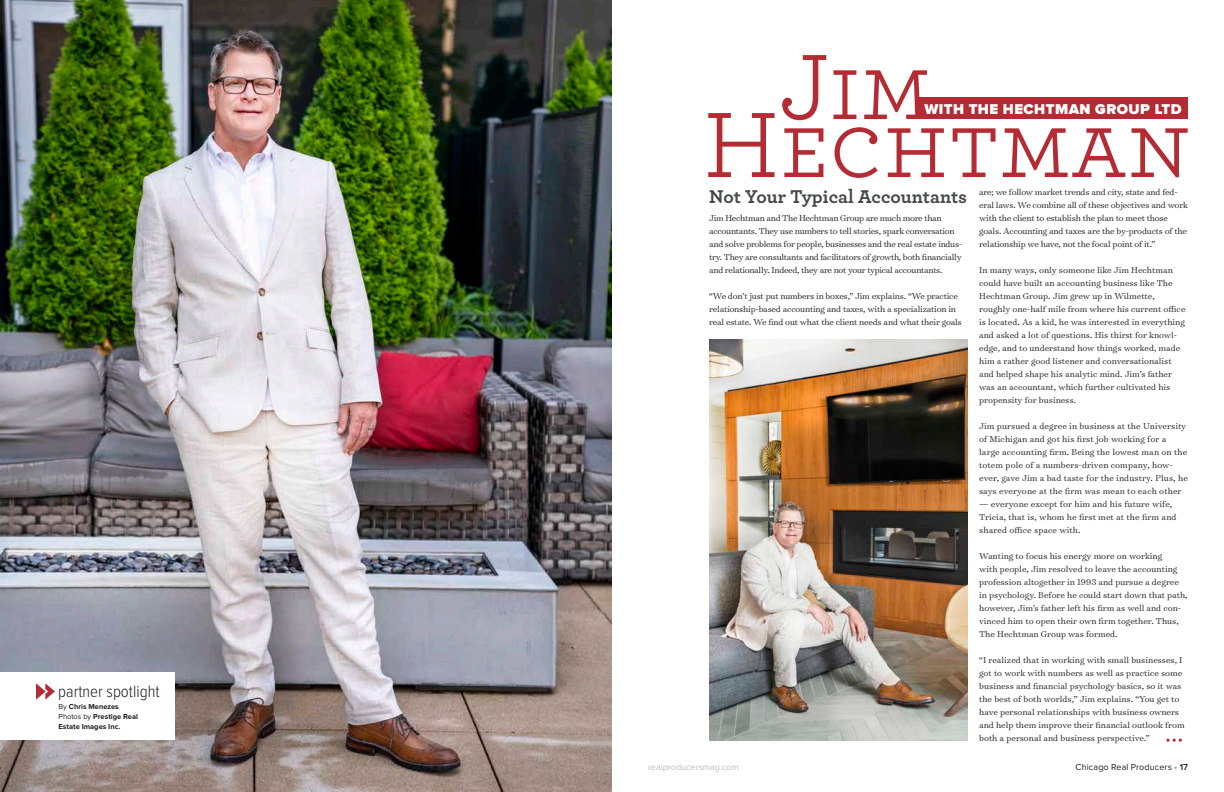
<style>
.page{position:relative;width:1224px;height:792px;background:#fff}
.page>*{position:absolute;margin:0;border:0;box-sizing:border-box;transform-origin:0 0}
.t1{font:97.2px "Archer Pro";letter-spacing:.005em;color:#b52b33}
.t2{font:700 19.4px "Archer Pro";color:#464949}
.t3{font:300 17px "Proxima Nova Cond";color:#231f20}
.t4{font:900 14.7px "Proxima Nova";letter-spacing:.03em;color:#fff}
.t5{font:300 9.8px/13px "Surveyor Text";color:#231f20}
.t6{font:300 9.8px/13px "Surveyor Text";letter-spacing:-.02em;color:#231f20}
.t7{font:300 9.8px/13px "Surveyor Text";letter-spacing:-.03em;color:#231f20}
.t8{font:9px "Proxima Nova";letter-spacing:.01em;color:#231f20}
.t9{font:9px "Proxima Nova";color:#bcbec0}
.t10{font:700 7.5px/10px "Proxima Nova";color:#231f20}
.s1{font-weight:400}
.s2{color:#19a8e0}
.s3{font-weight:600}
</style>
<div class="page">
<div style="left:918px;top:98px;width:270px;height:21px;background:#b52b33"></div>
<img style="left:0;top:0;width:612px;height:792px">
<div style="left:0;top:672px;width:174px;height:68px;background:#fff"></div>
<svg style="left:36px;top:683px;width:19px;height:17px"></svg>
<img style="left:709px;top:339px;width:258px;height:401px">
<svg style="left:1166px;top:739px;width:16px;height:3px"></svg>
<h3 class="t3" style="left:58px;top:683px;width:103px">partner spotlight</h3>
<p class="t10" style="left:59px;top:702px;width:81px"><span class="s1">By</span> Chris Menezes<br><span class="s1">Photos by</span> Prestige Real<br>Estate Images Inc.</p>
<h1 class="t1" style="left:779px;top:20px;width:155px">Jim</h1>
<h3 class="t4" style="left:924px;top:102px;width:259px">WITH THE HECHTMAN GROUP LTD</h3>
<h1 class="t1" style="left:703px;top:78px;width:489px">Hechtman</h1>
<h2 class="t2" style="left:709px;top:181px;width:260px">Not Your Typical Accountants</h2>
<p class="t6" style="left:979px;top:185px;width:210px">are; we follow market trends and city, state and fed&shy;eral laws. We combine all of these objectives and work with the client to establish the plan to meet those goals. Accounting and taxes are the by-products of the relationship we have, not the focal point of it.”</p>
<p class="t5" style="left:979px;top:263px;width:208px">In many ways, only someone like Jim Hechtman could have built an accounting business like The Hechtman Group. Jim grew up in Wilmette, roughly one-half mile from where his current office is located. As a kid, he was interested in everything and asked a lot of questions. His thirst for knowl&shy;edge, and to understand how things worked, made him a rather good listener and conversationalist and helped shape his analytic mind. Jim’s father was an accountant, which further cultivated his propensity for business.</p>
<p class="t5" style="left:979px;top:419px;width:210px">Jim pursued a degree in business at the University of Michigan and got his first job working for a large accounting firm. Being the lowest man on the totem pole of a numbers-driven company, how&shy;ever, gave Jim a bad taste for the industry. Plus, he says everyone at the firm was mean to each other</p>
<p class="t5" style="left:979px;top:497px;width:199px">— everyone except for him and his future wife,<br>Tricia, that is, whom he first met at the firm and shared office space with.</p>
<p class="t5" style="left:979px;top:549px;width:210px">Wanting to focus his energy more on working<br>with people, Jim resolved to leave the accounting profession altogether in 1993 and pursue a degree in psychology. Before he could start down that path, however, Jim’s father left his firm as well and con&shy;vinced him to open their own firm together. Thus, The Hechtman Group was formed.</p>
<p class="t5" style="left:979px;top:653px;width:207px">“I realized that in working with small businesses, I got to work with numbers as well as practice some business and financial psychology basics, so it was the best of both worlds,” Jim explains. “You get to have personal relationships with business owners and help them improve their financial outlook from both a personal and business perspective.”</p>
<p class="t7" style="left:709px;top:211px;width:255px">Jim Hechtman and The Hechtman Group are much more than accountants. They use numbers to tell stories, spark conversation and solve problems for people, businesses and the real estate indus&shy;try. They are consultants and facilitators of growth, both financially and relationally. Indeed, they are not your typical accountants.</p>
<p class="t6" style="left:709px;top:289px;width:254px">“We don’t just put numbers in boxes,” Jim explains. “We practice relationship-based accounting and taxes, with a specialization in real estate. We find out what the client needs and what their goals</p>
<p class="t9" style="left:648px;top:762px;width:92px">realproducersmag.com</p>
<p class="t8" style="left:1076px;top:762px;width:114px">Chicago Real Producers <span class="s2">•</span> <span class="s3">17</span></p>
</div>
